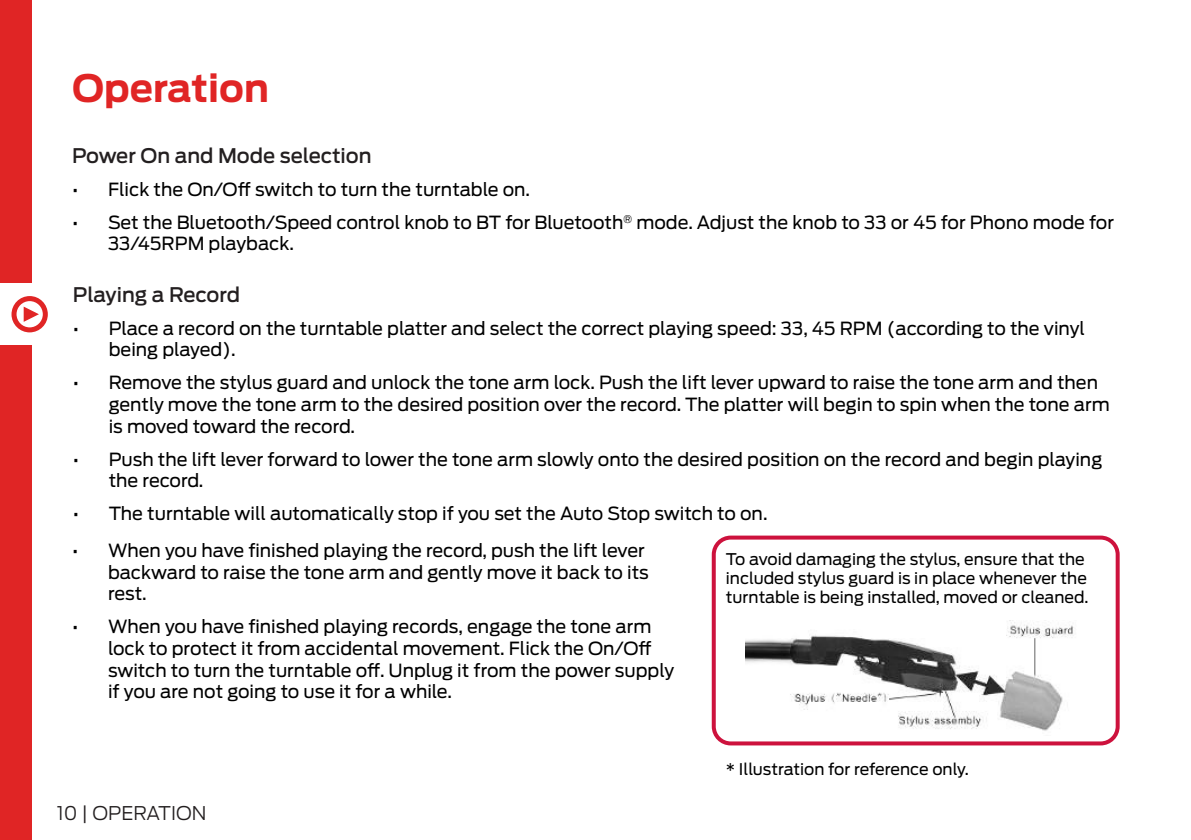
<style>
.page{position:relative;width:1191px;height:840px;background:#fff}
.page>*{position:absolute;margin:0;border:0;box-sizing:border-box;transform-origin:0 0}
.Big_Heading{font:700 37.6px "Antenna";color:#e02525}
.Sub_Heading{font:500 20px "Antenna";color:#231f20}
.t1{font:300 18.8px "Antenna";color:#231f20}
.t2{font:18px/21.6px "Antenna";color:#000}
.Sub-sub_Heading{font:16px/19.2px "Antenna";color:#000}
</style>
<div class="page">
<div style="left:0;top:0;width:32px;height:839px;background:#e02525"></div>
<div style="left:0;top:283px;width:63px;height:61px;background:#fff"></div>
<svg style="left:11px;top:296px;width:37px;height:36px"></svg>
<img style="left:745px;top:620px;width:329px;height:111px">
<div style="left:711px;top:535px;width:408px;height:210px;border:4px solid #cd123d;border-radius:17px"></div>
<p class="Big_Heading" style="left:72px;top:66px;width:198px">Operation</p>
<p class="Sub_Heading" style="left:72px;top:143px;width:301px">Power On and Mode selection</p>
<p class="t2" style="left:72px;top:178px;width:460px">• Flick the On/Off switch to turn the turntable on.</p>
<p class="t2" style="left:108px;top:211px;width:1007px;text-indent:-36px">• Set the Bluetooth/Speed control knob to BT for Bluetooth<sup>®</sup> mode. Adjust the knob to 33 or 45 for Phono mode for<br>33/45RPM playback.</p>
<p class="Sub_Heading" style="left:73px;top:282px;width:169px">Playing a Record</p>
<p class="t2" style="left:109px;top:317px;width:977px;text-indent:-36px">• Place a record on the turntable platter and select the correct playing speed: 33, 45 RPM (according to the vinyl being played).</p>
<p class="t2" style="left:109px;top:372px;width:1002px;text-indent:-36px">• Remove the stylus guard and unlock the tone arm lock. Push the lift lever upward to raise the tone arm and then gently move the tone arm to the desired position over the record. The platter will begin to spin when the tone arm is moved toward the record.</p>
<p class="t2" style="left:109px;top:448px;width:995px;text-indent:-36px">• Push the lift lever forward to lower the tone arm slowly onto the desired position on the record and begin playing the record.</p>
<p class="t2" style="left:73px;top:502px;width:696px">• The turntable will automatically stop if you set the Auto Stop switch to on.</p>
<p class="Sub-sub_Heading" style="left:726px;top:549px;width:364px">To avoid damaging the stylus, ensure that the included stylus guard is in place whenever the turntable is being installed, moved or cleaned.</p>
<p class="t2" style="left:108px;top:539px;width:542px;text-indent:-36px">• When you have finished playing the record, push the lift lever backward to raise the tone arm and gently move it back to its rest.</p>
<p class="t2" style="left:108px;top:615px;width:567px;text-indent:-36px">• When you have finished playing records, engage the tone arm lock to protect it from accidental movement. Flick the On/Off switch to turn the turntable off. Unplug it from the power supply if you are not going to use it for a while.</p>
<p class="t1" style="left:57px;top:801px;width:151px">10 | OPERATION</p>
<p class="Sub-sub_Heading" style="left:726px;top:759px;width:244px">* Illustration for reference only.</p>
</div>
